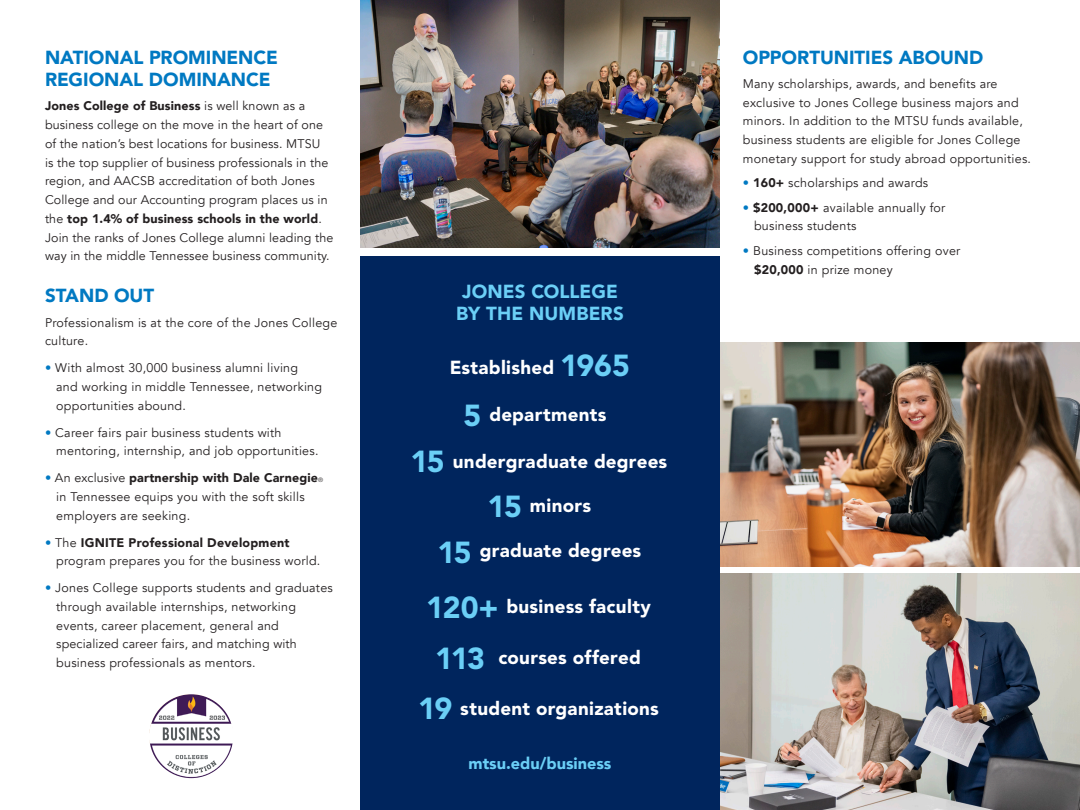
<style>
.page{position:relative;width:1080px;height:810px;background:#fff}
.page>*{position:absolute;margin:0;border:0;box-sizing:border-box;transform-origin:0 0}
.t1{font:900 30.12px "Avenir LT Pro";letter-spacing:-.045em;color:#6bcff6}
.t2{font:900 18.75px "Avenir LT Pro";letter-spacing:.015em;color:#fff}
.t3{font:900 18.75px "Avenir LT Pro";letter-spacing:-.005em;color:#0079c2}
.t4{font:900 18.75px "Avenir LT Pro";letter-spacing:.005em;color:#6bcff6}
.t5{font:900 16.25px "Avenir";color:#6bcff6}
.t6{font:12.5px/18.8px "Avenir";letter-spacing:.02em;color:#231f20}
.s1{font-weight:900}
.s2{font-weight:900;color:#0079c2}
.s3{font-size:6.25px}
</style>
<div class="page">
<img style="left:360px;top:0;width:360px;height:248px">
<div style="left:360px;top:257px;width:360px;height:553px;background:#00255d"></div>
<img style="left:720px;top:342px;width:360px;height:224px">
<img style="left:720px;top:574px;width:360px;height:236px">
<img style="left:149px;top:694px;width:84px;height:84px;border-radius:42px">
<p class="t3" style="left:45px;top:46px;width:234px">NATIONAL PROMINENCE</p>
<p class="t3" style="left:45px;top:68px;width:227px">REGIONAL DOMINANCE</p>
<p class="t6" style="left:45px;top:97px;width:290px"><span class="s1">Jones College of Business</span> is well known as a business college on the move in the heart of one of the nation’s best locations for business. MTSU<br>is the top supplier of business professionals in the region, and AACSB accreditation of both Jones College and our Accounting program places us in the <span class="s1">top 1.4% of business schools in the world</span>.<br>Join the ranks of Jones College alumni leading the way in the middle Tennessee business community.</p>
<p class="t3" style="left:45px;top:284px;width:111px">STAND OUT</p>
<p class="t6" style="left:45px;top:313px;width:294px">Professionalism is at the core of the Jones College culture.</p>
<p class="t6" style="left:56px;top:359px;width:267px;text-indent:-11px"><span class="s2">•</span> With almost 30,000 business alumni living and working in middle Tennessee, networking opportunities abound.</p>
<p class="t6" style="left:56px;top:423px;width:264px;text-indent:-11px"><span class="s2">•</span> Career fairs pair business students with mentoring, internship, and job opportunities.</p>
<p class="t6" style="left:56px;top:469px;width:268px;text-indent:-11px"><span class="s2">•</span> An exclusive <span class="s1">partnership with Dale Carnegie</span><span class="s3">® </span>in Tennessee equips you with the soft skills employers are seeking.</p>
<p class="t6" style="left:56px;top:533px;width:266px;text-indent:-11px"><span class="s2">•</span> The <span class="s1">IGNITE Professional Development </span>program prepares you for the business world.</p>
<p class="t6" style="left:56px;top:579px;width:278px;text-indent:-11px"><span class="s2">•</span> Jones College supports students and graduates through available internships, networking events, career placement, general and specialized career fairs, and matching with business professionals as mentors.</p>
<p class="t4" style="left:462px;top:280px;width:157px">JONES COLLEGE</p>
<p class="t4" style="left:456px;top:303px;width:169px">BY THE NUMBERS</p>
<p class="t2" style="left:450px;top:356px;width:106px">Established</p>
<p class="t1" style="left:560px;top:347px;width:71px">1965</p>
<p class="t1" style="left:463px;top:397px;width:19px">5</p>
<p class="t2" style="left:489px;top:403px;width:119px">departments</p>
<p class="t1" style="left:410px;top:444px;width:36px">15</p>
<p class="t2" style="left:453px;top:450px;width:216px">undergraduate degrees</p>
<p class="t1" style="left:487px;top:488px;width:36px">15</p>
<p class="t2" style="left:530px;top:494px;width:63px">minors</p>
<p class="t1" style="left:437px;top:534px;width:36px">15</p>
<p class="t2" style="left:480px;top:539px;width:163px">graduate degrees</p>
<p class="t1" style="left:426px;top:589px;width:74px">120+</p>
<p class="t2" style="left:506px;top:595px;width:146px">business faculty</p>
<p class="t1" style="left:435px;top:640px;width:51px">113</p>
<p class="t2" style="left:499px;top:647px;width:144px">courses offered</p>
<p class="t1" style="left:418px;top:690px;width:36px">19</p>
<p class="t2" style="left:460px;top:697px;width:200px">student organizations</p>
<p class="t5" style="left:469px;top:749px;width:144px">mtsu.edu/business</p>
<p class="t3" style="left:743px;top:46px;width:242px">OPPORTUNITIES ABOUND</p>
<p class="t6" style="left:743px;top:75px;width:290px">Many scholarships, awards, and benefits are exclusive to Jones College business majors and minors. In addition to the MTSU funds available, business students are eligible for Jones College monetary support for study abroad opportunities.</p>
<p class="t6" style="left:743px;top:174px;width:187px"><span class="s2">•</span> <span class="s1">160+</span> scholarships and awards</p>
<p class="t6" style="left:743px;top:198px;width:204px"><span class="s2">•</span> <span class="s1">$200,000+</span> available annually for</p>
<p class="t6" style="left:754px;top:217px;width:104px">business students</p>
<p class="t6" style="left:743px;top:241px;width:219px"><span class="s2">•</span> Business competitions offering over</p>
<p class="t6" style="left:754px;top:260px;width:140px"><span class="s1">$20,000</span> in prize money</p>
</div>
